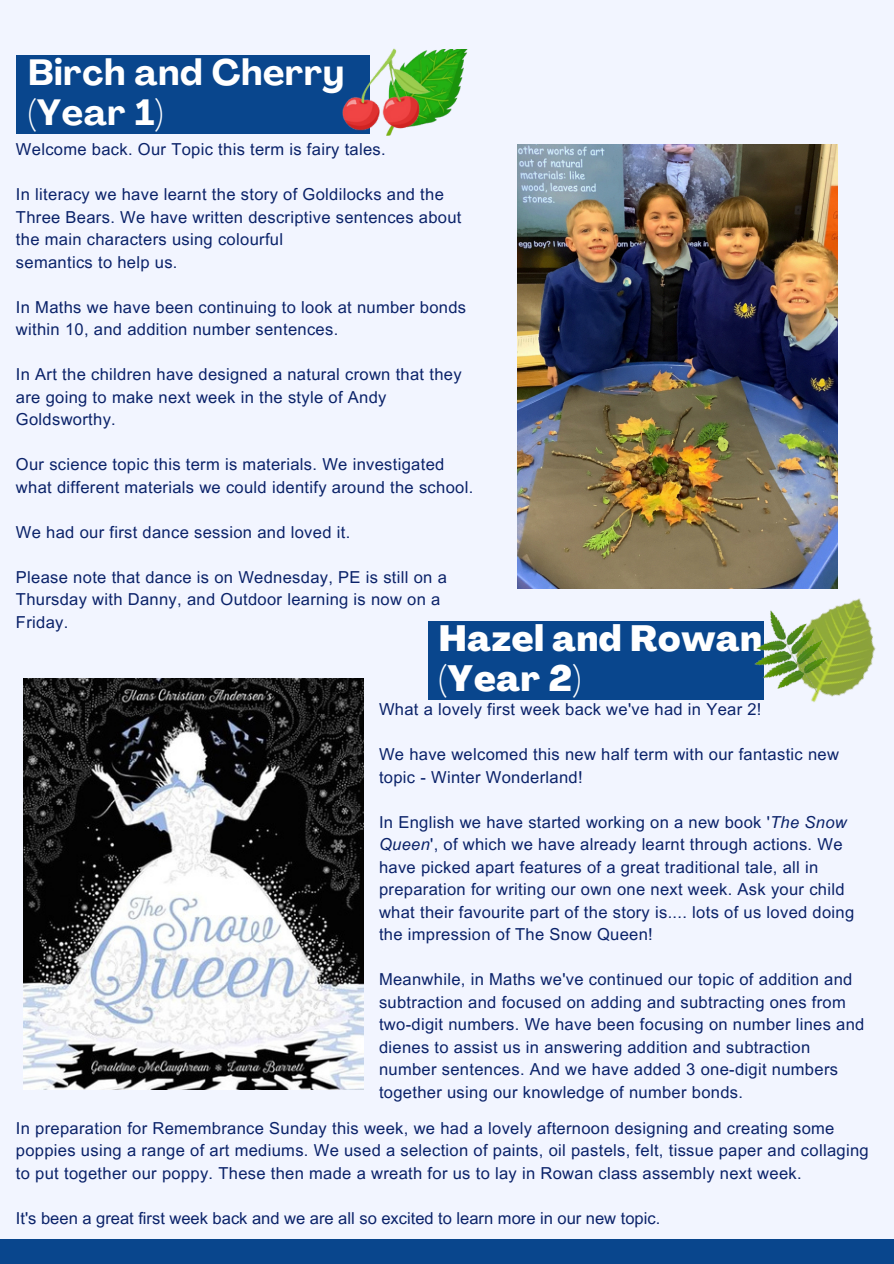
<style>
.page{position:relative;width:894px;height:1264px;background:#fff}
.page>*{position:absolute;margin:0;border:0;box-sizing:border-box;transform-origin:0 0}
.t1{font:700 36px/39.3px "Agrandir";letter-spacing:.02em;color:#fff}
.t2{font:800 36px/39.3px "Agrandir";letter-spacing:.02em;color:#fff}
.t3{font:16.5px/22.5px "Arial MT Pro";letter-spacing:.02em;color:#0a2269}
.t4{font:16.5px "Arial MT Pro";color:#0a2269}
.s1{font-style:italic}
</style>
<div class="page">
<div style="left:0;top:0;width:893px;height:1263px;background:#f2f5ff"></div>
<div style="left:0;top:1239px;width:893px;height:24px;background:#09468d"></div>
<div style="left:427px;top:621px;width:336px;height:79px;background:#09468d"></div>
<img style="left:724px;top:556px;width:152px;height:146px">
<img style="left:745px;top:606px;width:91px;height:91px">
<div style="left:16px;top:55px;width:353px;height:79px;background:#09468d"></div>
<img style="left:441px;top:49px;width:27px;height:68px">
<img style="left:342px;top:48px;width:99px;height:88px">
<img style="left:24px;top:678px;width:339px;height:411px">
<img style="left:517px;top:145px;width:320px;height:443px">
<p class="t1" style="left:28px;top:57px;width:317px">Birch and Cherry (Year 1)</p>
<p class="t3" style="left:16px;top:140px;width:371px">Welcome back. Our Topic this term is fairy tales.</p>
<p class="t3" style="left:16px;top:185px;width:447px">In literacy we have learnt the story of Goldilocks and the<br>Three Bears. We have written descriptive sentences about the main characters using colourful</p>
<p class="t3" style="left:16px;top:253px;width:163px">semantics to help us.</p>
<p class="t3" style="left:16px;top:298px;width:451px">In Maths we have been continuing to look at number bonds within 10, and addition number sentences.</p>
<p class="t3" style="left:16px;top:365px;width:447px">In Art the children have designed a natural crown that they are going to make next week in the style of Andy<br>Goldsworthy.</p>
<p class="t3" style="left:16px;top:455px;width:458px">Our science topic this term is materials. We investigated what different materials we could identify around the school.</p>
<h1 class="t3" style="left:16px;top:523px;width:336px">We had our first dance session and loved it.</h1>
<p class="t3" style="left:16px;top:568px;width:432px">Please note that dance is on Wednesday, PE is still on a<br>Thursday with Danny, and Outdoor learning is now on a<br>Friday.</p>
<p class="t2" style="left:438px;top:622px;width:324px">Hazel and Rowan (Year 2)</p>
<p class="t3" style="left:379px;top:700px;width:384px">What a lovely first week back we've had in Year 2!</p>
<p class="t3" style="left:379px;top:745px;width:461px">We have welcomed this new half term with our fantastic new topic - Winter Wonderland!</p>
<p class="t3" style="left:379px;top:812px;width:476px">In English we have started working on a new book '<span class="s1">The Snow Queen</span>', of which we have already learnt through actions. We have picked apart features of a great traditional tale, all in preparation for writing our own one next week. Ask your child what their favourite part of the story is.... lots of us loved doing the impression of The Snow Queen!</p>
<p class="t3" style="left:379px;top:970px;width:487px">Meanwhile, in Maths we've continued our topic of addition and subtraction and focused on adding and subtracting ones from two-digit numbers. We have been focusing on number lines and dienes to assist us in answering addition and subtraction number sentences. And we have added 3 one-digit numbers together using our knowledge of number bonds.</p>
<p class="t3" style="left:16px;top:1118px;width:854px">In preparation for Remembrance Sunday this week, we had a lovely afternoon designing and creating some poppies using a range of art mediums. We used a selection of paints, oil pastels, felt, tissue paper and collaging to put together our poppy. These then made a wreath for us to lay in Rowan class assembly next week.</p>
<p class="t4" style="left:16px;top:1211px;width:645px">It's been a great first week back and we are all so excited to learn more in our new topic.</p>
</div>
